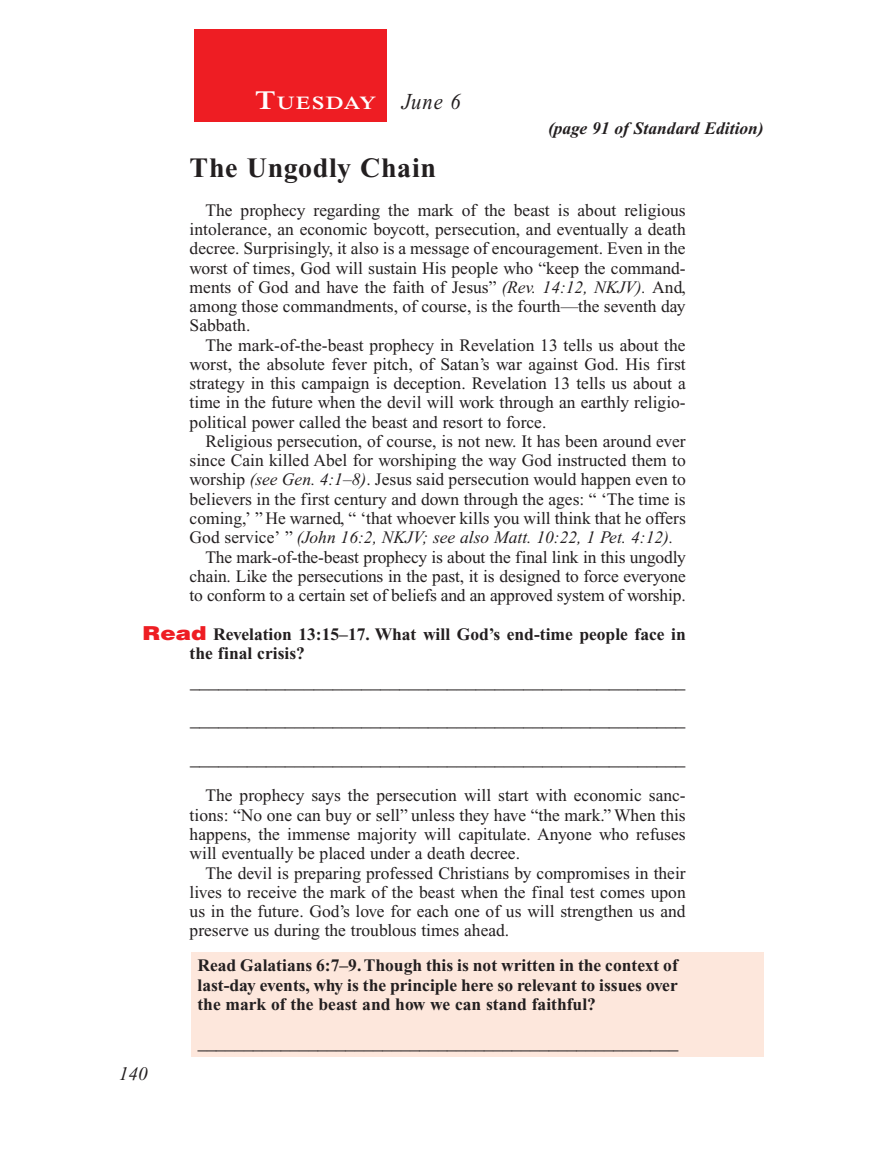
<style>
.page{position:relative;width:882px;height:1166px;background:#fff}
.page>*{position:absolute;margin:0;border:0;box-sizing:border-box;transform-origin:0 0}
.Head{font:700 28px "Times New Roman PS Std";letter-spacing:.025em;color:#231f20}
.Lesson_Dates{font:italic 22.75px "Times New Roman PS Std";color:#231f20;scale:.9 1}
.Blank_Lines{font:19.25px "Times New Roman PS Std";color:#231f20}
.Blank_Lines_In_Scree{font:19.25px "Times New Roman PS Std";color:#231f20;scale:.96 1}
.PageNumbers{font:italic 19.25px "Times New Roman PS Std";color:#231f20}
.Daily_Header{font:600 18.38px "Times NRMT Std";letter-spacing:.07em;color:#fff;scale:1.1 1}
.Body{font:17.5px/19.2px "Times New Roman PS Std";color:#231f20;text-align:justify}
.x-screened_box-text{font:700 17.5px/19.2px "Times New Roman PS Std";color:#231f20;text-align:justify}
.Question{font:700 17.5px/19.2px "Times New Roman PS Std";color:#231f20}
.Page_from_SE{font:italic 700 17.5px "Times New Roman PS Std";color:#231f20}
.s1{font-size:26.25px}
.s2{font-style:italic}
.s3{font-family:"Helvetica LT Std";font-weight:900;font-size:19.25px;color:#ee1d23}
</style>
<div class="page">
<div style="left:195px;top:29px;width:192px;height:93px;background:#ee1d23"></div>
<div style="left:191px;top:952px;width:573px;height:105px;background:#fde7dc"></div>
<p class="Daily_Header" style="left:255px;top:93px;width:112px"><span class="s1">T</span>UESDAY</p>
<p class="Lesson_Dates" style="left:402px;top:90px;width:67px">June 6</p>
<p class="Page_from_SE" style="left:548px;top:119px;width:217px">(page 91 of Standard Edition)</p>
<p class="Head" style="left:190px;top:152px;width:248px">The Ungodly Chain</p>
<p class="Body" style="left:190px;top:200px;width:498px;text-indent:16px">The prophecy regarding the mark of the beast is about religious intolerance, an economic boycott, persecution, and eventually a death decree. Surprisingly, it also is a message of encouragement. Even in the worst of times, God will sustain His people who “keep the command&shy;ments of God and have the faith of Jesus” <span class="s2">(Rev. 14:12, NKJV).</span> And, among those commandments, of course, is the fourth—the seventh day Sabbath.</p>
<p class="Body" style="left:190px;top:335px;width:498px;text-indent:16px">The mark-of-the-beast prophecy in Revelation 13 tells us about the worst, the absolute fever pitch, of Satan’s war against God. His first strategy in this campaign is deception. Revelation 13 tells us about a time in the future when the devil will work through an earthly religio&shy;political power called the beast and resort to force.</p>
<p class="Body" style="left:190px;top:431px;width:498px;text-indent:16px">Religious persecution, of course, is not new. It has been around ever since Cain killed Abel for worshiping the way God instructed them to worship <span class="s2">(see Gen. 4:1–8)</span>. Jesus said persecution would happen even to believers in the first century and down through the ages: “ ‘The time is coming,’ ” He warned, “ ‘that whoever kills you will think that he offers God service’ ” <span class="s2">(John 16:2, NKJV; see also Matt. 10:22, 1 Pet. 4:12).</span></p>
<p class="Body" style="left:190px;top:547px;width:498px;text-indent:16px">The mark-of-the-beast prophecy is about the final link in this ungodly chain. Like the persecutions in the past, it is designed to force everyone to conform to a certain set of beliefs and an approved system of worship.</p>
<p class="Question" style="left:190px;top:624px;width:498px;text-indent:-47px"><span class="s3">Read</span> Revelation 13:15–17. What will God’s end-time people face in the final crisis?</p>
<p class="Blank_Lines" style="left:190px;top:671px;width:497px">____________________________________________________</p>
<p class="Blank_Lines" style="left:190px;top:709px;width:497px">____________________________________________________</p>
<p class="Blank_Lines" style="left:190px;top:748px;width:497px">____________________________________________________</p>
<p class="Body" style="left:190px;top:786px;width:498px;text-indent:16px">The prophecy says the persecution will start with economic sanc&shy;tions: “No one can buy or sell” unless they have “the mark.” When this happens, the immense majority will capitulate. Anyone who refuses will eventually be placed under a death decree.</p>
<p class="Body" style="left:190px;top:863px;width:498px;text-indent:16px">The devil is preparing professed Christians by compromises in their lives to receive the mark of the beast when the final test comes upon us in the future. God’s love for each one of us will strengthen us and preserve us during the troublous times ahead.</p>
<p class="x-screened_box-text" style="left:198px;top:955px;width:482px">Read Galatians 6:7–9. Though this is not written in the context of last-day events, why is the principle here so relevant to issues over the mark of the beast and how we can stand faithful?</p>
<p class="PageNumbers" style="left:119px;top:1063px;width:30px">140</p>
<p class="Blank_Lines_In_Scree" style="left:198px;top:1032px;width:502px">____________________________________________________</p>
</div>
